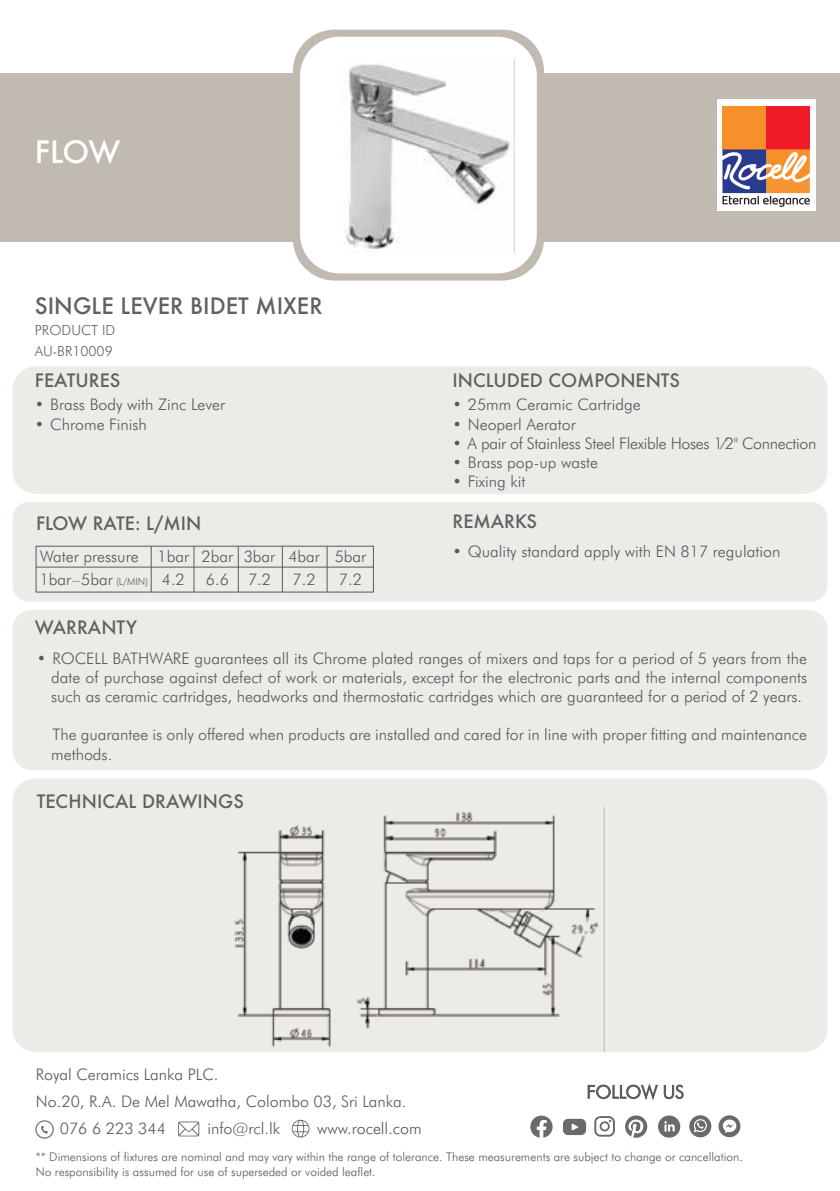
<style>
.page{position:relative;width:840px;height:1191px;background:#fff}
.page>*{position:absolute;margin:0;border:0;box-sizing:border-box;transform-origin:0 0}
.t1{font:500 30px "Futura";color:#fff}
.t2{font:500 22px "Futura";color:#606161}
.t3{font:500 18px "Futura";color:#606161}
.t4{font:300 18px "Futura BT";color:#58595b}
.t5{font:300 16px/19.2px "Futura BT";color:#58595b}
.t6{font:300 16px "Futura BT";letter-spacing:-.02em;color:#58595b}
.t7{font:300 14px/20.8px "Futura BT";color:#606161}
.t8{font:300 12px/14.4px "Futura BT";color:#58595b}
.s1{font-size:12px}
.s2{font-size:10px}
</style>
<div class="page">
<div style="left:13px;top:366px;width:813px;height:128px;background:#edebe8;border-radius:23px"></div>
<div style="left:13px;top:502px;width:813px;height:99px;background:#edebe8;border-radius:16px"></div>
<div style="left:13px;top:610px;width:813px;height:160px;background:#edebe8;border-radius:19px"></div>
<div style="left:13px;top:778px;width:813px;height:274px;background:#edebe8;border-radius:23px"></div>
<div style="left:36px;top:546px;width:337px;height:46px;border:1px solid #58595b"></div>
<hr style="left:151px;top:546px;width:1px;height:46px;background:#58595b">
<hr style="left:193px;top:546px;width:1px;height:46px;background:#58595b">
<hr style="left:238px;top:546px;width:1px;height:46px;background:#58595b">
<hr style="left:282px;top:546px;width:1px;height:46px;background:#58595b">
<hr style="left:326px;top:546px;width:1px;height:46px;background:#58595b">
<hr style="left:36px;top:567px;width:337px;height:1px;background:#58595b">
<svg style="left:35px;top:1120px;width:19px;height:18px"></svg>
<svg style="left:178px;top:1121px;width:21px;height:15px"></svg>
<svg style="left:291px;top:1119px;width:18px;height:18px"></svg>
<svg style="left:530px;top:1115px;width:22px;height:23px"></svg>
<svg style="left:625px;top:1115px;width:22px;height:22px"></svg>
<svg style="left:594px;top:1116px;width:20px;height:20px"></svg>
<svg style="left:563px;top:1118px;width:22px;height:17px"></svg>
<svg style="left:657px;top:1115px;width:22px;height:22px"></svg>
<svg style="left:664px;top:1121px;width:10px;height:10px"></svg>
<svg style="left:688px;top:1115px;width:23px;height:22px"></svg>
<svg style="left:693px;top:1119px;width:13px;height:13px"></svg>
<svg style="left:718px;top:1115px;width:22px;height:22px"></svg>
<svg style="left:722px;top:1119px;width:14px;height:14px"></svg>
<svg style="left:587px;top:1083px;width:70px;height:17px"></svg>
<svg style="left:663px;top:1084px;width:20px;height:15px"></svg>
<div style="left:0;top:73px;width:839px;height:168px;background:#c0bab0"></div>
<div style="left:293px;top:30px;width:250px;height:250px;background:#c0bab0;border-radius:42px"></div>
<div style="left:300px;top:37px;width:236px;height:236px;background:#fff;border-radius:39px"></div>
<img style="left:345px;top:59px;width:169px;height:193px">
<div style="left:717px;top:100px;width:98px;height:111px;background:#fff"></div>
<div style="left:765px;top:106px;width:44px;height:43px;background:#ed1c26"></div>
<div style="left:722px;top:106px;width:43px;height:43px;background:#f7902a"></div>
<svg style="left:722px;top:149px;width:87px;height:58px"></svg>
<img style="left:234px;top:808px;width:370px;height:244px">
<h1 class="t1" style="left:35px;top:131px;width:87px">FLOW</h1>
<h2 class="t2" style="left:35px;top:291px;width:289px">SINGLE LEVER BIDET MIXER</h2>
<p class="t7" style="left:35px;top:320px;width:82px">PRODUCT ID<br>AU-BR10009</p>
<p class="t3" style="left:35px;top:367px;width:87px">FEATURES</p>
<p class="t3" style="left:452px;top:367px;width:229px">INCLUDED COMPONENTS</p>
<p class="t5" style="left:35px;top:395px;width:192px">• Brass Body with Zinc Lever</p>
<p class="t5" style="left:35px;top:414px;width:113px">• Chrome Finish</p>
<p class="t5" style="left:452px;top:395px;width:189px">• 25mm Ceramic Cartridge</p>
<p class="t5" style="left:452px;top:414px;width:125px">• Neoperl Aerator</p>
<p class="t6" style="left:452px;top:433px;width:365px">• A pair of Stainless Steel Flexible Hoses 1⁄2" Connection</p>
<p class="t5" style="left:452px;top:452px;width:147px">• Brass pop-up waste</p>
<p class="t5" style="left:452px;top:472px;width:74px">• Fixing kit</p>
<p class="t3" style="left:36px;top:511px;width:167px">FLOW RATE: L/MIN</p>
<p class="t3" style="left:452px;top:509px;width:86px">REMARKS</p>
<p class="t5" style="left:452px;top:541px;width:329px">• Quality standard apply with EN 817 regulation</p>
<p class="t5" style="left:40px;top:544px;width:328px;line-height:23.2px">Water pressure 1bar 2bar 3bar 4bar 5bar<br>1bar<span class="s1">~</span>5bar <span class="s2">(L/MIN)</span> 4.2</p>
<p class="t5" style="left:206px;top:569px;width:67px">6.6 7.2</p>
<p class="t5" style="left:292px;top:569px;width:25px">7.2</p>
<p class="t5" style="left:339px;top:569px;width:25px">7.2</p>
<p class="t3" style="left:35px;top:615px;width:103px">WARRANTY</p>
<p class="t5" style="left:51px;top:648px;width:757px;text-align:justify;text-indent:-14px">• ROCELL BATHWARE guarantees all its Chrome plated ranges of mixers and taps for a period of 5 years from the date of purchase against defect of work or materials, except for the electronic parts and the internal components such as ceramic cartridges, headworks and thermostatic cartridges which are guaranteed for a period of 2 years.</p>
<p class="t5" style="left:51px;top:725px;width:757px">The guarantee is only offered when products are installed and cared for in line with proper fitting and maintenance methods.</p>
<p class="t3" style="left:37px;top:788px;width:208px">TECHNICAL DRAWINGS</p>
<p class="t5" style="left:36px;top:1064px;width:184px">Royal Ceramics Lanka PLC.</p>
<p class="t5" style="left:36px;top:1091px;width:372px">No.20, R.A. De Mel Mawatha, Colombo 03, Sri Lanka.</p>
<p class="t5" style="left:60px;top:1118px;width:107px">076 6 223 344</p>
<p class="t5" style="left:207px;top:1118px;width:74px">info@rcl.lk</p>
<p class="t5" style="left:317px;top:1118px;width:106px">www.rocell.com</p>
<p class="t4" style="left:586px;top:1081px;width:99px">FOLLOW US</p>
<p class="t8" style="left:36px;top:1149px;width:708px">** Dimensions of fixtures are nominal and may vary within the range of tolerance. These measurements are subject to change or cancellation.<br>No responsibility is assumed for use of superseded or voided leaflet.</p>
</div>
